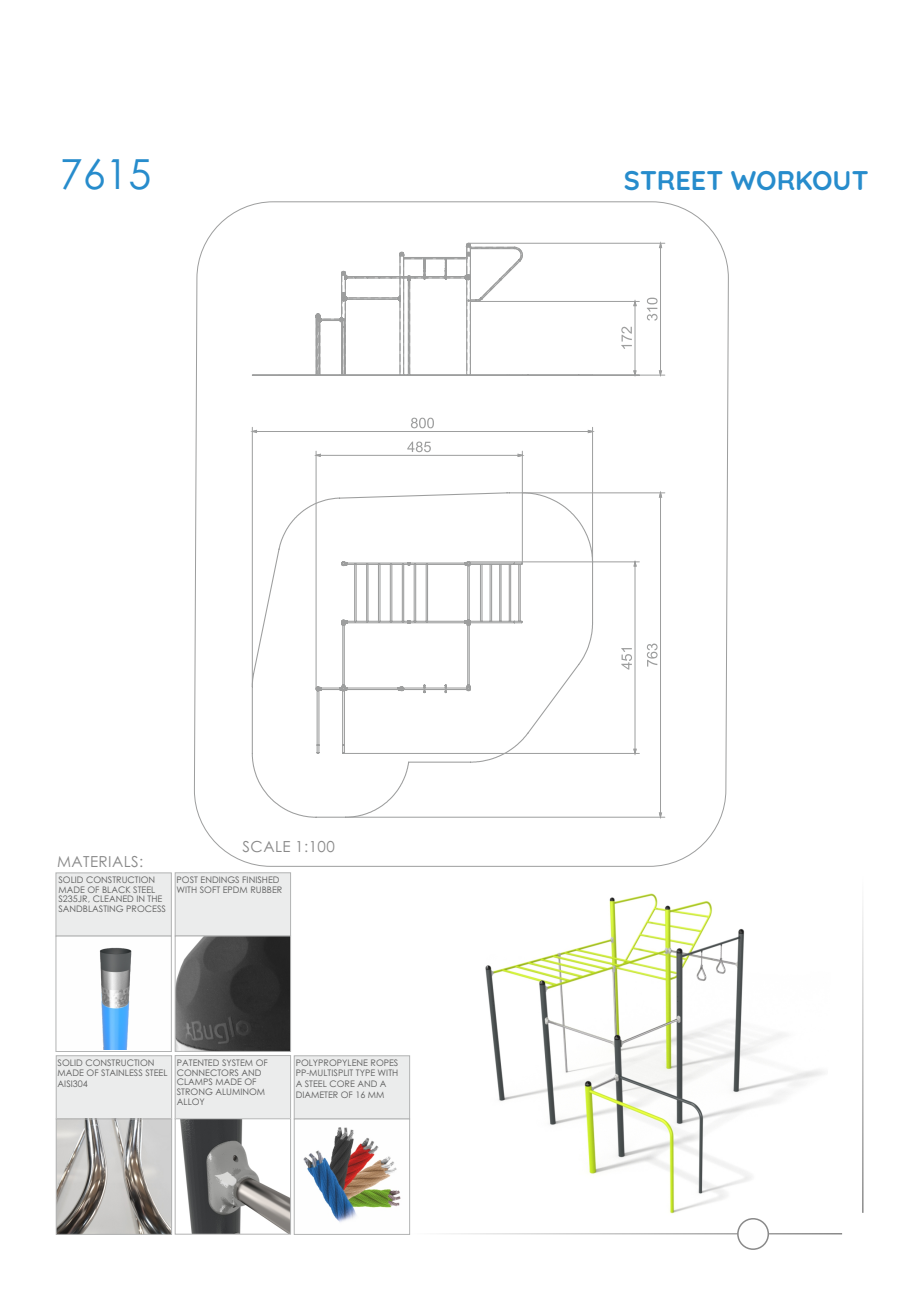
<style>
.page{position:relative;width:920px;height:1290px;background:#fff}
.page>*{position:absolute;margin:0;border:0;box-sizing:border-box;transform-origin:0 0}
.t1{font:41.4px "Century Gothic";color:#278ccc}
.t2{font:700 27px "Quicksand";color:#278ccc}
.t3{font:15.15px "Century Gothic";letter-spacing:.03em;color:#898989}
.t4{font:9px/9.8px "Century Gothic";color:#5b5b5b}
</style>
<div class="page">
<hr style="left:410px;top:1233px;width:432px;height:1px;background:#898989">
<div style="left:737px;top:1218px;width:32px;height:32px;background:#fefefe;border:2px solid #898989;border-radius:50%"></div>
<hr style="left:862px;top:876px;width:1px;height:337px;background:#898989">
<div style="left:175px;top:872px;width:116px;height:64px;background:#ebecec;border:1px solid #b2b3b3"></div>
<img style="left:177px;top:937px;width:112px;height:113px">
<div style="left:175px;top:935px;width:116px;height:117px;border:1px solid #b2b3b3"></div>
<div style="left:56px;top:1055px;width:116px;height:64px;background:#ebecec;border:1px solid #b2b3b3"></div>
<img style="left:58px;top:1120px;width:112px;height:113px">
<div style="left:56px;top:1118px;width:116px;height:117px;border:1px solid #b2b3b3"></div>
<div style="left:175px;top:1055px;width:116px;height:64px;background:#ebecec;border:1px solid #b2b3b3"></div>
<img style="left:180px;top:1120px;width:109px;height:112px">
<div style="left:175px;top:1118px;width:116px;height:116px;border:1px solid #b2b3b3"></div>
<svg style="left:194px;top:201px;width:535px;height:666px"></svg>
<div style="left:294px;top:1055px;width:116px;height:64px;background:#ebecec;border:1px solid #b2b3b3"></div>
<img style="left:303px;top:1127px;width:98px;height:95px">
<div style="left:294px;top:1118px;width:116px;height:117px;border:1px solid #b2b3b3"></div>
<hr style="left:316px;top:451px;width:1px;height:238px;background:#9d9e9e">
<hr style="left:522px;top:451px;width:1px;height:113px;background:#9d9e9e">
<hr style="left:252px;top:427px;width:1px;height:260px;background:#9d9e9e">
<hr style="left:592px;top:427px;width:1px;height:136px;background:#9d9e9e">
<hr style="left:593px;top:375px;width:72px;height:1px;background:#9d9e9e">
<hr style="left:468px;top:243px;width:197px;height:1px;background:#9d9e9e">
<hr style="left:476px;top:301px;width:163px;height:1px;background:#9d9e9e">
<hr style="left:345px;top:817px;width:320px;height:1px;background:#9d9e9e">
<hr style="left:522px;top:492px;width:143px;height:1px;background:#9d9e9e">
<hr style="left:468px;top:561px;width:171px;height:1px;background:#9d9e9e">
<hr style="left:344px;top:753px;width:295px;height:1px;background:#9d9e9e">
<svg style="left:315px;top:441px;width:208px;height:16px"></svg>
<svg style="left:251px;top:418px;width:343px;height:16px"></svg>
<svg style="left:621px;top:242px;width:42px;height:134px"></svg>
<svg style="left:647px;top:492px;width:16px;height:326px"></svg>
<svg style="left:621px;top:561px;width:16px;height:192px"></svg>
<svg style="left:251px;top:242px;width:343px;height:134px"></svg>
<svg style="left:251px;top:492px;width:343px;height:326px"></svg>
<img style="left:485px;top:893px;width:339px;height:321px">
<div style="left:56px;top:872px;width:116px;height:64px;background:#ebecec;border:1px solid #b2b3b3"></div>
<img style="left:99px;top:947px;width:33px;height:102px">
<div style="left:56px;top:936px;width:116px;height:116px;border:1px solid #b2b3b3"></div>
<h1 class="t1" style="left:60px;top:158px;width:93px">7615</h1>
<h2 class="t2" style="left:624px;top:163px;width:246px">STREET WORKOUT</h2>
<h3 class="t3" style="left:57px;top:855px;width:88px">MATERIALS:</h3>
<p class="t4" style="left:58px;top:876px;width:109px">SOLID CONSTRUCTION<br>MADE OF BLACK STEEL<br>S235JR, CLEANED IN THE<br>SANDBLASTING PROCESS</p>
<h3 class="t3" style="left:243px;top:840px;width:94px">SCALE 1:100</h3>
<p class="t4" style="left:177px;top:875px;width:107px;line-height:10.6px">POST ENDINGS FINISHED<br>WITH SOFT EPDM RUBBER</p>
<p class="t4" style="left:58px;top:1058px;width:111px;line-height:10.6px">SOLID CONSTRUCTION<br>MADE OF STAINLESS STEEL<br>AISI304</p>
<p class="t4" style="left:177px;top:1059px;width:93px">PATENTED SYSTEM OF<br>CONNECTORS AND<br>CLAMPS MADE OF<br>STRONG ALUMINOM<br>ALLOY</p>
<p class="t4" style="left:296px;top:1058px;width:104px;line-height:10.6px">POLYPROPYLENE ROPES<br>PP-MULTISPLIT TYPE WITH<br>A STEEL CORE AND A<br>DIAMETER OF 16 MM</p>
</div>
